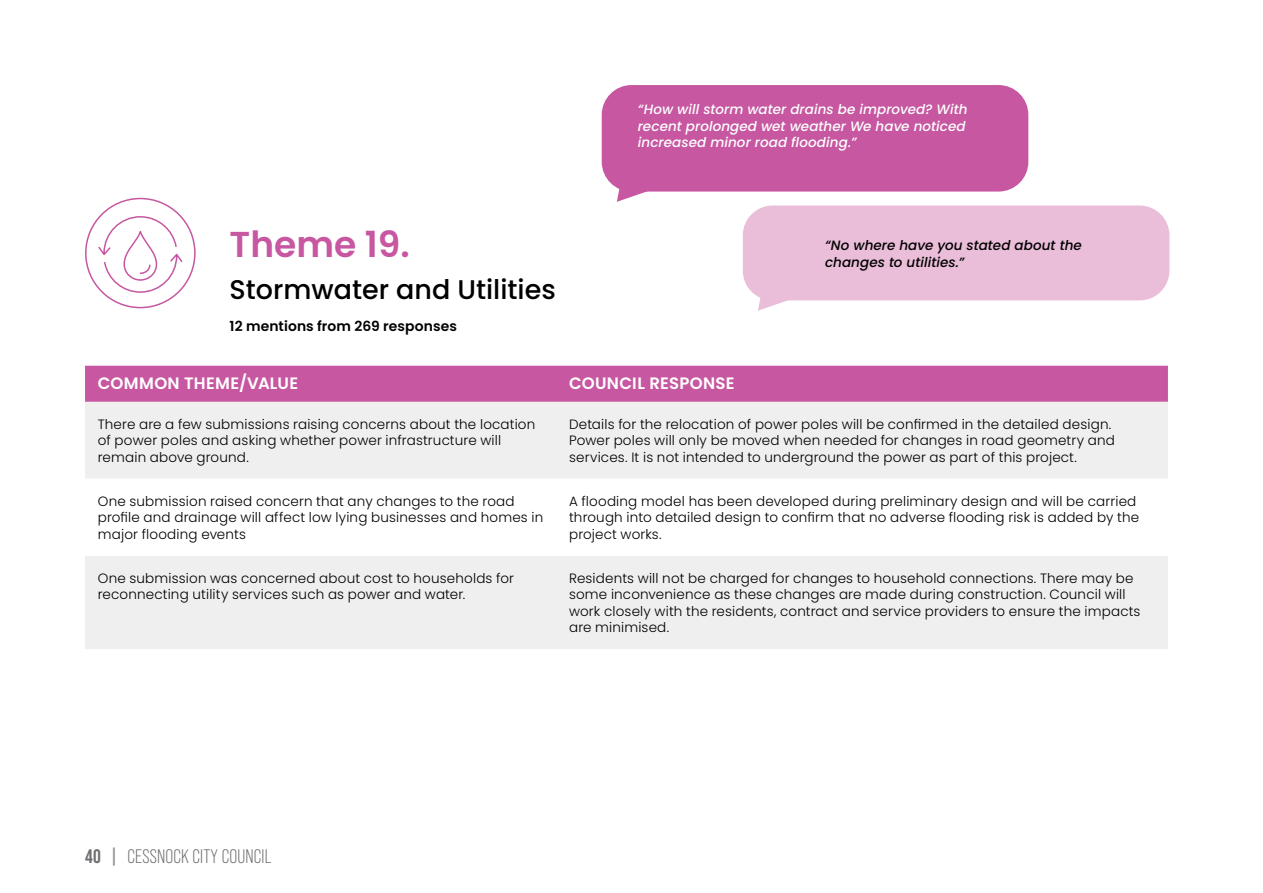
<style>
.page{position:relative;width:1263px;height:893px;background:#fff}
.page>*{position:absolute;margin:0;border:0;box-sizing:border-box;transform-origin:0 0}
.t1{font:600 36px "Poppins";color:#c657a0}
.t2{font:500 27px "Poppins";color:#000}
.t3{font:19.5px "Bebas Neue Pro";letter-spacing:.01em;color:#6d6e71}
.t4{font:600 16.5px "Poppins";letter-spacing:.02em;color:#fff}
.t5{font:600 13.8px "Poppins";letter-spacing:.005em;color:#000}
.t6{font:300 13.5px/16.5px "Poppins";letter-spacing:.015em;color:#000}
.t7{font:italic 500 13.5px/16.5px "Poppins";letter-spacing:.005em;color:#fff}
.t8{font:italic 500 13.5px/16.5px "Poppins";letter-spacing:.005em;color:#000}
.s1{font-weight:700}
.s2{font-weight:700;font-size:18.15px;color:#939598}
</style>
<div class="page">
<div style="left:85px;top:366px;width:1083px;height:36px;background:#c657a0"></div>
<div style="left:85px;top:402px;width:1083px;height:247px;background:#efeff0"></div>
<svg style="left:85px;top:479px;width:1083px;height:77px"></svg>
<div style="left:602px;top:85px;width:426px;height:107px;background:#c657a0;border-radius:30px"></div>
<svg style="left:617px;top:188px;width:36px;height:14px"></svg>
<div style="left:743px;top:206px;width:426px;height:94px;background:#eabdd8;border-radius:30px"></div>
<svg style="left:758px;top:296px;width:36px;height:15px"></svg>
<div style="left:85px;top:198px;width:111px;height:110px;border:2px solid #c657a0;border-radius:50%"></div>
<svg style="left:97px;top:215px;width:86px;height:79px"></svg>
<h1 class="t1" style="left:230px;top:223px;width:182px">Theme 19.</h1>
<h2 class="t2" style="left:230px;top:274px;width:328px">Stormwater and Utilities</h2>
<p class="t5" style="left:230px;top:319px;width:229px">12 mentions from 269 responses</p>
<p class="t7" style="left:638px;top:101px;width:331px">“How will storm water drains be improved? With recent prolonged wet weather We have noticed increased minor road flooding.”</p>
<p class="t8" style="left:825px;top:237px;width:258px">“No where have you stated about the changes to utilities.”</p>
<p class="t4" style="left:98px;top:374px;width:202px">COMMON THEME/VALUE</p>
<p class="t4" style="left:569px;top:374px;width:167px">COUNCIL RESPONSE</p>
<p class="t6" style="left:98px;top:416px;width:439px">There are a few submissions raising concerns about the location of power poles and asking whether power infrastructure will remain above ground.</p>
<p class="t6" style="left:569px;top:416px;width:547px">Details for the relocation of power poles will be confirmed in the detailed design.<br>Power poles will only be moved when needed for changes in road geometry and services. It is not intended to underground the power as part of this project.</p>
<p class="t6" style="left:98px;top:493px;width:447px">One submission raised concern that any changes to the road profile and drainage will affect low lying businesses and homes in major flooding events</p>
<p class="t6" style="left:569px;top:493px;width:571px">A flooding model has been developed during preliminary design and will be carried through into detailed design to confirm that no adverse flooding risk is added by the project works.</p>
<p class="t6" style="left:98px;top:570px;width:418px">One submission was concerned about cost to households for reconnecting utility services such as power and water.</p>
<p class="t6" style="left:569px;top:570px;width:573px">Residents will not be charged for changes to household connections. There may be some inconvenience as these changes are made during construction. Council will work closely with the residents, contract and service providers to ensure the impacts are minimised.</p>
<h3 class="t3" style="left:85px;top:846px;width:188px"><span class="s1">40</span> <span class="s2">|</span> CESSNOCK CITY COUNCIL</h3>
</div>
